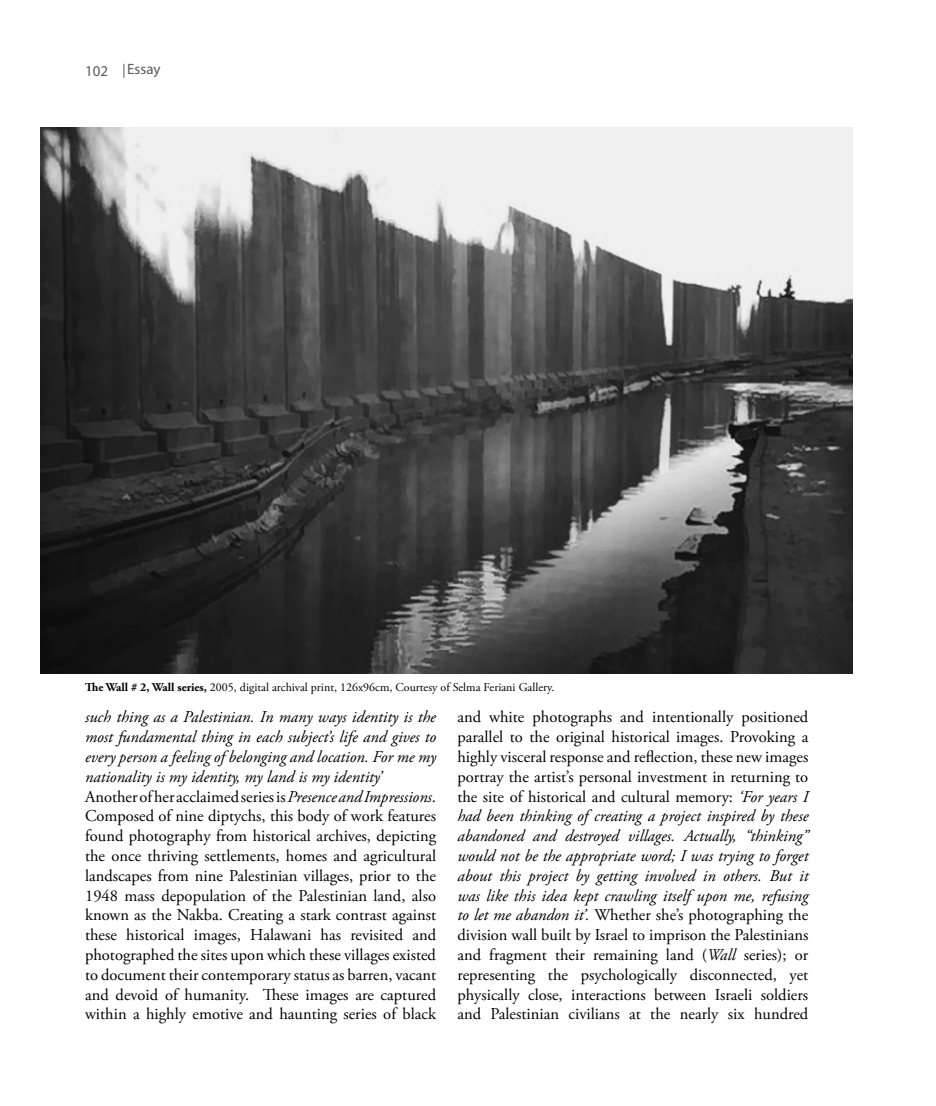
<style>
.page{position:relative;width:936px;height:1106px;background:#fff}
.page>*{position:absolute;margin:0;border:0;box-sizing:border-box;transform-origin:0 0}
.t1{font:16.5px/19.8px "Adobe Garamond Pro";color:#000}
.t2{font:15px "Myriad Pro";color:#58595b}
.t3{font:12px "Adobe Garamond Pro";color:#000}
.s1{font-weight:700}
.s2{font-style:italic}
</style>
<div class="page">
<svg style="left:124px;top:64px;width:1px;height:14px"></svg>
<img style="left:41px;top:128px;width:811px;height:546px">
<p class="t2" style="left:85px;top:62px;width:25px">102</p>
<p class="t2" style="left:127px;top:59px;width:35px">Essay</p>
<p class="t3" style="left:85px;top:680px;width:471px"><span class="s1">The Wall # 2, Wall series,</span> 2005, digital archival print, 126x96cm, Courtesy of Selma Feriani Gallery.</p>
<p class="t1" style="left:85px;top:707px;width:352px"><span class="s2">such thing as a Palestinian. In many ways identity is the most fundamental thing in each subject’s life and gives to every person a feeling of belonging and location. For me my nationality is my identity, my land is my identity’ </span>Another of her acclaimed series is <span class="s2">Presence and Impressions</span>.<br>Composed of nine diptychs, this body of work features found photography from historical archives, depicting the once thriving settlements, homes and agricultural landscapes from nine Palestinian villages, prior to the 1948 mass depopulation of the Palestinian land, also known as the Nakba. Creating a stark contrast against these historical images, Halawani has revisited and photographed the sites upon which these villages existed to document their contemporary status as barren, vacant and devoid of humanity. These images are captured within a highly emotive and haunting series of black</p>
<p class="t1" style="left:457px;top:707px;width:352px;text-align:justify">and white photographs and intentionally positioned parallel to the original historical images. Provoking a highly visceral response and reflection, these new images portray the artist’s personal investment in returning to the site of historical and cultural memory: <span class="s2">‘For years I had been thinking of creating a project inspired by these abandoned and destroyed villages. Actually, “thinking” would not be the appropriate word; I was trying to forget about this project by getting involved in others. But it was like this idea kept crawling itself upon me, refusing to let me abandon it’.</span> Whether she’s photographing the division wall built by Israel to imprison the Palestinians and fragment their remaining land (<span class="s2">Wall</span> series); or representing the psychologically disconnected, yet physically close, interactions between Israeli soldiers and Palestinian civilians at the nearly six hundred</p>
</div>
